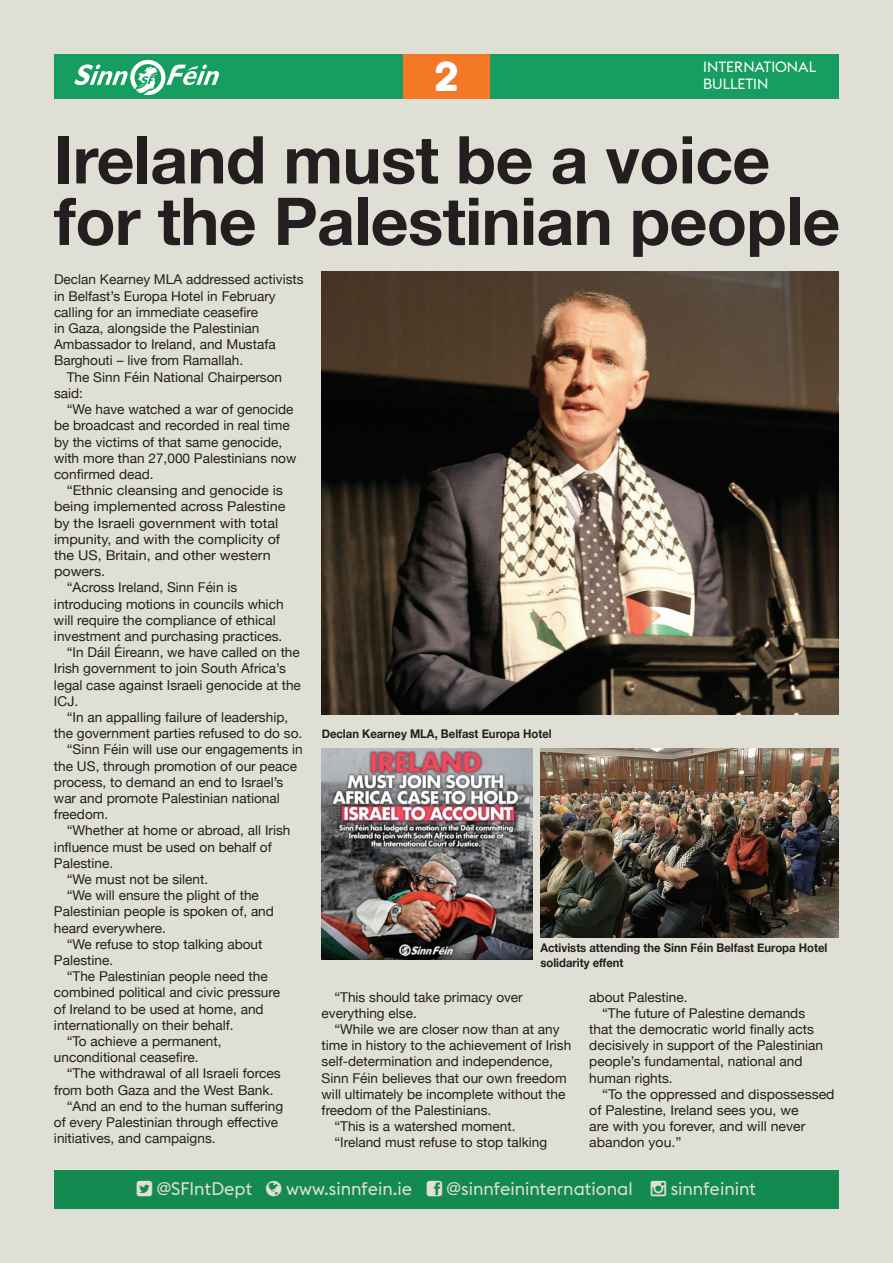
<style>
.page{position:relative;width:893px;height:1263px;background:#e0dfd5}
.page>*{position:absolute;margin:0;border:0;box-sizing:border-box;transform-origin:0 0}
.t1{font:700 66px/61.5px "Helvetica Neue";letter-spacing:-.01em;color:#231f20}
.t2{font:44.1px "Archive";color:#fff}
.t3{font:18px "Euclid Flex";color:#fff}
.t4{font:14.7px "Euclid Flex";color:#fff}
.t5{font:13.5px/16.2px "Helvetica Neue";color:#231f20}
.t6{font:13.5px "Helvetica Neue";color:#231f20;scale:1.06 1}
.t7{font:13.5px "Helvetica Neue";color:#231f20;scale:1.04 1}
.t8{font:700 12px/14.4px "Helvetica Neue";color:#231f20;scale:.94 1}
</style>
<div class="page">
<div style="left:54px;top:1171px;width:785px;height:38px;background:#128a50"></div>
<div style="left:54px;top:54px;width:785px;height:45px;background:#159e60"></div>
<div style="left:403px;top:54px;width:87px;height:45px;background:#f47927"></div>
<svg style="left:74px;top:60px;width:145px;height:35px"></svg>
<img style="left:321px;top:748px;width:211px;height:212px">
<img style="left:540px;top:748px;width:299px;height:190px">
<img style="left:322px;top:272px;width:517px;height:442px">
<h2 class="t2" style="left:434px;top:50px;width:26px">2</h2>
<p class="t4" style="left:703px;top:58px;width:114px">INTERNATIONAL</p>
<p class="t4" style="left:703px;top:76px;width:67px">BULLETIN</p>
<h1 class="t1" style="left:54px;top:131px;width:788px">Ireland must be a voice for the Palestinian people</h1>
<p class="t5" style="left:54px;top:272px;width:251px">Declan Kearney MLA addressed activists</p>
<p class="t5" style="left:54px;top:289px;width:223px">in Belfast’s Europa Hotel in February</p>
<p class="t5" style="left:54px;top:305px;width:206px">calling for an immediate ceasefire</p>
<p class="t5" style="left:54px;top:321px;width:207px">in Gaza, alongside the Palestinian</p>
<p class="t5" style="left:54px;top:337px;width:223px">Ambassador to Ireland, and Mustafa</p>
<p class="t5" style="left:54px;top:353px;width:191px">Barghouti – live from Ramallah.</p>
<p class="t5" style="left:67px;top:370px;width:217px">The Sinn Féin National Chairperson</p>
<p class="t5" style="left:54px;top:386px;width:31px">said:</p>
<p class="t5" style="left:67px;top:402px;width:228px">“We have watched a war of genocide</p>
<p class="t5" style="left:54px;top:418px;width:237px">be broadcast and recorded in real time</p>
<p class="t5" style="left:54px;top:434px;width:230px">by the victims of that same genocide,</p>
<p class="t5" style="left:54px;top:451px;width:244px">with more than 27,000 Palestinians now</p>
<p class="t5" style="left:54px;top:467px;width:101px">confirmed dead.</p>
<p class="t6" style="left:67px;top:481px;width:206px">“Ethnic cleansing and genocide is</p>
<p class="t6" style="left:54px;top:497px;width:220px">being implemented across Palestine</p>
<p class="t6" style="left:54px;top:513px;width:213px">by the Israeli government with total</p>
<p class="t6" style="left:54px;top:529px;width:215px">impunity, and with the complicity of</p>
<p class="t6" style="left:54px;top:545px;width:206px">the US, Britain, and other western</p>
<p class="t6" style="left:54px;top:562px;width:50px">powers.</p>
<p class="t5" style="left:67px;top:580px;width:172px">“Across Ireland, Sinn Féin is</p>
<p class="t5" style="left:54px;top:596px;width:231px">introducing motions in councils which</p>
<p class="t5" style="left:54px;top:613px;width:223px">will require the compliance of ethical</p>
<p class="t5" style="left:54px;top:629px;width:230px">investment and purchasing practices.</p>
<p class="t5" style="left:67px;top:645px;width:235px">“In Dáil Éireann, we have called on the</p>
<p class="t5" style="left:54px;top:661px;width:233px">Irish government to join South Africa’s</p>
<p class="t5" style="left:54px;top:677px;width:248px">legal case against Israeli genocide at the</p>
<p class="t5" style="left:54px;top:694px;width:26px">ICJ.</p>
<p class="t5" style="left:67px;top:710px;width:223px">“In an appalling failure of leadership,</p>
<p class="t5" style="left:54px;top:726px;width:250px">the government parties refused to do so.</p>
<p class="t5" style="left:67px;top:742px;width:237px">“Sinn Féin will use our engagements in</p>
<p class="t5" style="left:54px;top:758px;width:244px">the US, through promotion of our peace</p>
<p class="t5" style="left:54px;top:775px;width:231px">process, to demand an end to Israel’s</p>
<p class="t5" style="left:54px;top:791px;width:227px">war and promote Palestinian national</p>
<p class="t5" style="left:54px;top:807px;width:56px">freedom.</p>
<p class="t5" style="left:67px;top:823px;width:225px">“Whether at home or abroad, all Irish</p>
<p class="t5" style="left:54px;top:839px;width:219px">influence must be used on behalf of</p>
<p class="t5" style="left:54px;top:856px;width:61px">Palestine.</p>
<p class="t5" style="left:67px;top:872px;width:143px">“We must not be silent.</p>
<p class="t5" style="left:67px;top:888px;width:194px">“We will ensure the plight of the</p>
<p class="t5" style="left:54px;top:904px;width:221px">Palestinian people is spoken of, and</p>
<p class="t5" style="left:54px;top:920px;width:113px">heard everywhere.</p>
<p class="t5" style="left:67px;top:937px;width:197px">“We refuse to stop talking about</p>
<p class="t5" style="left:54px;top:953px;width:61px">Palestine.</p>
<p class="t5" style="left:67px;top:969px;width:203px">“The Palestinian people need the</p>
<p class="t5" style="left:54px;top:985px;width:228px">combined political and civic pressure</p>
<p class="t5" style="left:54px;top:1001px;width:211px">of Ireland to be used at home, and</p>
<p class="t5" style="left:54px;top:1018px;width:181px">internationally on their behalf.</p>
<p class="t5" style="left:67px;top:1034px;width:156px">“To achieve a permanent,</p>
<p class="t5" style="left:54px;top:1050px;width:146px">unconditional ceasefire.</p>
<p class="t5" style="left:67px;top:1066px;width:215px">“The withdrawal of all Israeli forces</p>
<p class="t5" style="left:54px;top:1082px;width:221px">from both Gaza and the West Bank.</p>
<p class="t5" style="left:67px;top:1099px;width:218px">“And an end to the human suffering</p>
<p class="t5" style="left:54px;top:1115px;width:226px">of every Palestinian through effective</p>
<p class="t5" style="left:54px;top:1131px;width:163px">initiatives, and campaigns.</p>
<p class="t8" style="left:322px;top:727px;width:246px">Declan Kearney MLA, Belfast Europa Hotel</p>
<p class="t8" style="left:540px;top:941px;width:307px">Activists attending the Sinn Féin Belfast Europa Hotel solidarity effent</p>
<p class="t5" style="left:322px;top:989px;width:203px;text-indent:13px">“This should take primacy over everything else.</p>
<p class="t5" style="left:334px;top:1022px;width:227px">“While we are closer now than at any</p>
<p class="t5" style="left:322px;top:1038px;width:251px">time in history to the achievement of Irish</p>
<p class="t5" style="left:322px;top:1054px;width:233px">self-determination and independence,</p>
<p class="t5" style="left:322px;top:1070px;width:246px">Sinn Féin believes that our own freedom</p>
<p class="t5" style="left:322px;top:1087px;width:245px">will ultimately be incomplete without the</p>
<p class="t5" style="left:322px;top:1103px;width:171px">freedom of the Palestinians.</p>
<p class="t5" style="left:334px;top:1119px;width:183px">“This is a watershed moment.</p>
<p class="t5" style="left:334px;top:1135px;width:214px">“Ireland must refuse to stop talking</p>
<p class="t5" style="left:589px;top:989px;width:100px">about Palestine.</p>
<p class="t5" style="left:602px;top:1006px;width:205px">“The future of Palestine demands</p>
<p class="t5" style="left:589px;top:1022px;width:226px">that the democratic world finally acts</p>
<p class="t5" style="left:589px;top:1038px;width:235px">decisively in support of the Palestinian</p>
<p class="t5" style="left:589px;top:1054px;width:215px">people’s fundamental, national and</p>
<p class="t5" style="left:589px;top:1070px;width:85px">human rights.</p>
<p class="t7" style="left:602px;top:1084px;width:225px">“To the oppressed and dispossessed</p>
<p class="t7" style="left:589px;top:1100px;width:203px">of Palestine, Ireland sees you, we</p>
<p class="t7" style="left:589px;top:1116px;width:209px">are with you forever, and will never</p>
<p class="t7" style="left:589px;top:1133px;width:90px">abandon you.”</p>
<h3 class="t3" style="left:157px;top:1178px;width:97px">@SFIntDept</h3>
<h3 class="t3" style="left:286px;top:1178px;width:127px">www.sinnfein.ie</h3>
<h3 class="t3" style="left:447px;top:1178px;width:188px">@sinnfeininternational</h3>
<h3 class="t3" style="left:671px;top:1178px;width:87px">sinnfeinint</h3>
</div>
